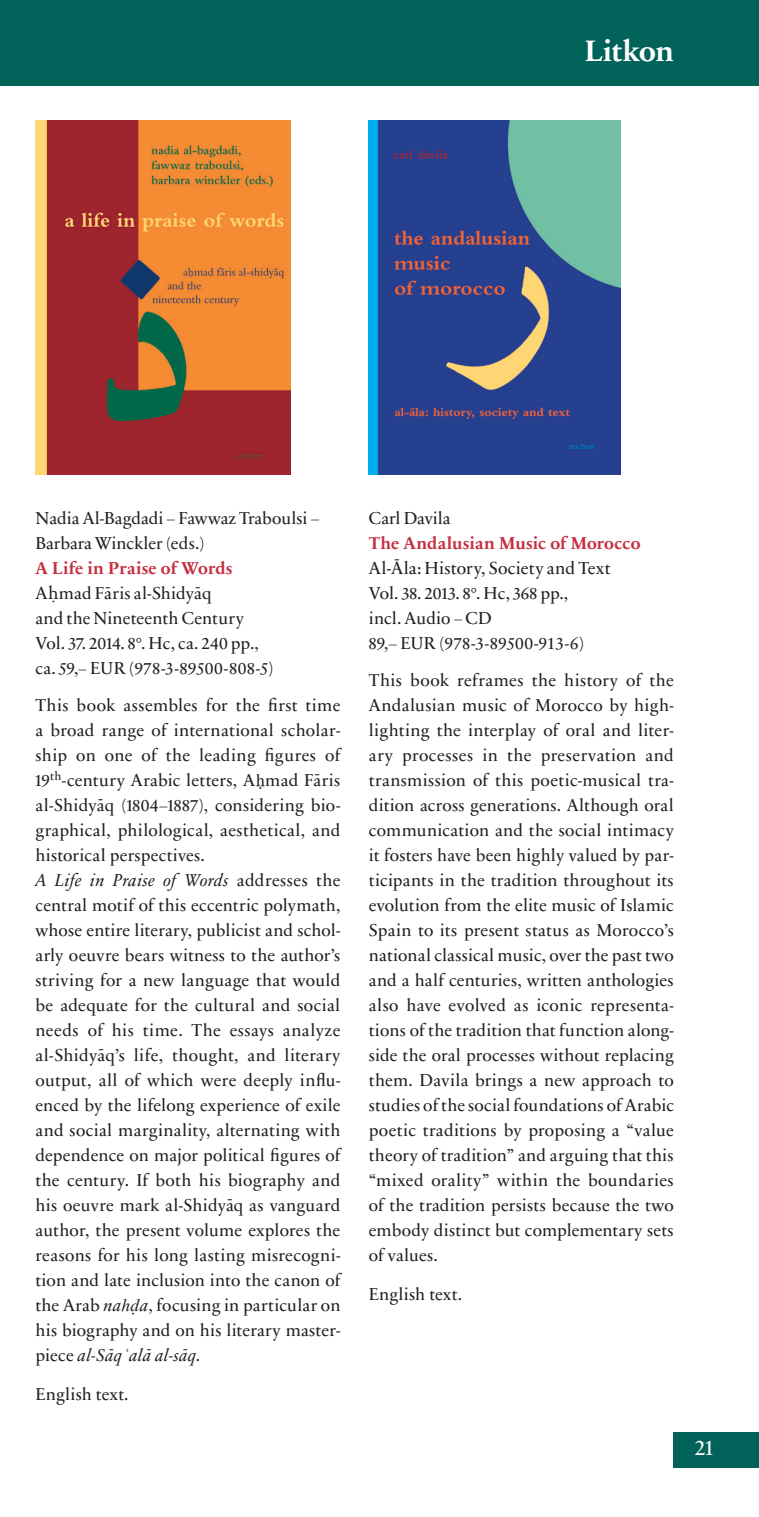
<style>
.page{position:relative;width:759px;height:1517px;background:#fff}
.page>*{position:absolute;margin:0;border:0;box-sizing:border-box;transform-origin:0 0}
.t1{font:700 30px "Sabon Next LT Pro";letter-spacing:-.015em;color:#fff}
.t2{font:22.5px "Sabon Next LT Pro";color:#fff}
.t3{font:17.75px "Sabon Next LT Pro";letter-spacing:.01em;color:#231f20}
.t4{font:17.5px/25px "Sabon Next LT Pro";letter-spacing:.015em;color:#231f20}
.t5{font:700 17.5px "Sabon Next LT Pro";letter-spacing:.005em;color:#c52f40}
.t6{font:17.5px "Times New Unicode";color:#231f20}
.s1{font-weight:700;color:#c52f40}
.s2{font-size:17.75px}
.s3{font-family:"Junicode";font-size:19.5px}
.s4{font-family:"Times New Unicode"}
.s5{font-style:italic}
.s6{font-family:"Times New Unicode";font-style:italic}
</style>
<div class="page">
<div style="left:673px;top:1431px;width:85px;height:36px;background:#006259"></div>
<div style="left:0;top:0;width:758px;height:85px;background:#006259"></div>
<img style="left:369px;top:120px;width:250px;height:355px">
<img style="left:35px;top:120px;width:256px;height:355px">
<h1 class="t1" style="left:584px;top:27px;width:90px">Litkon</h1>
<p class="t4" style="left:35px;top:504px;width:285px">Nadia Al-Bagdadi − Fawwaz Traboulsi −<br>Barbara Winckler (eds.)</p>
<p class="t4" style="left:35px;top:554px;width:240px"><span class="s1">A Life in Praise of Words<br></span><span class="s2">A</span><span class="s3">ḥ</span>mad Fāris al-Shidyāq<br>and the Nineteenth Century<br>Vol. 37. 2014. 8°. Hc, ca. 240 pp., ca. 59,− EUR (978-3-89500-808-5)</p>
<p class="t4" style="left:35px;top:691px;width:306px">This book assembles for the first time a broad range of international scholar&shy;ship on one of the leading figures of 19<sup>th</sup>-century Arabic letters, A<span class="s4">ḥ</span>mad Fāris al-Shidyāq (1804−1887), considering bio&shy;graphical, philological, aesthetical, and historical perspectives.<br><span class="s5">A Life in Praise of Words</span> addresses the central motif of this eccentric polymath, whose entire literary, publicist and schol&shy;arly oeuvre bears witness to the author’s striving for a new language that would be adequate for the cultural and social needs of his time. The essays analyze al-Shidyāq’s life, thought, and literary output, all of which were deeply influ&shy;enced by the lifelong experience of exile and social marginality, alternating with dependence on major political figures of the century. If both his biography and his oeuvre mark al-Shidyāq as vanguard author, the present volume explores the reasons for his long lasting misrecogni&shy;tion and late inclusion into the canon of the Arab <span class="s5">na</span><span class="s6">hḍ</span><span class="s5">a</span>, focusing in particular on his biography and on his literary master&shy;piece <span class="s5">al-Sāq alā al-sāq</span>.</p>
<p class="t6" style="left:131px;top:1343px;width:6px">͑</p>
<p class="t4" style="left:35px;top:1381px;width:95px">English text.</p>
<p class="t4" style="left:369px;top:504px;width:83px">Carl Davila</p>
<p class="t5" style="left:369px;top:529px;width:273px">The Andalusian Music of Morocco</p>
<p class="t3" style="left:369px;top:554px;width:243px">Al-Āla: History, Society and Text</p>
<p class="t4" style="left:369px;top:579px;width:217px">Vol. 38. 2013. 8°. Hc, 368 pp., incl. Audio − CD<br>89,− EUR (978-3-89500-913-6)</p>
<p class="t4" style="left:369px;top:666px;width:306px;text-align:justify">This book reframes the history of the Andalusian music of Morocco by high&shy;lighting the interplay of oral and liter&shy;ary processes in the preservation and transmission of this poetic-musical tra&shy;dition across generations. Although oral communication and the social intimacy it fosters have been highly valued by par&shy;ticipants in the tradition throughout its evolution from the elite music of Islamic Spain to its present status as Morocco’s national classical music, over the past two and a half centuries, written anthologies also have evolved as iconic representa&shy;tions of the tradition that function along&shy;side the oral processes without replacing them. Davila brings a new approach to studies of the social foundations of Arabic poetic traditions by proposing a “value theory of tradition” and arguing that this “mixed orality” within the boundaries of the tradition persists because the two embody distinct but complementary sets of values.</p>
<p class="t4" style="left:369px;top:1281px;width:95px">English text.</p>
<p class="t2" style="left:694px;top:1429px;width:19px">21</p>
</div>
